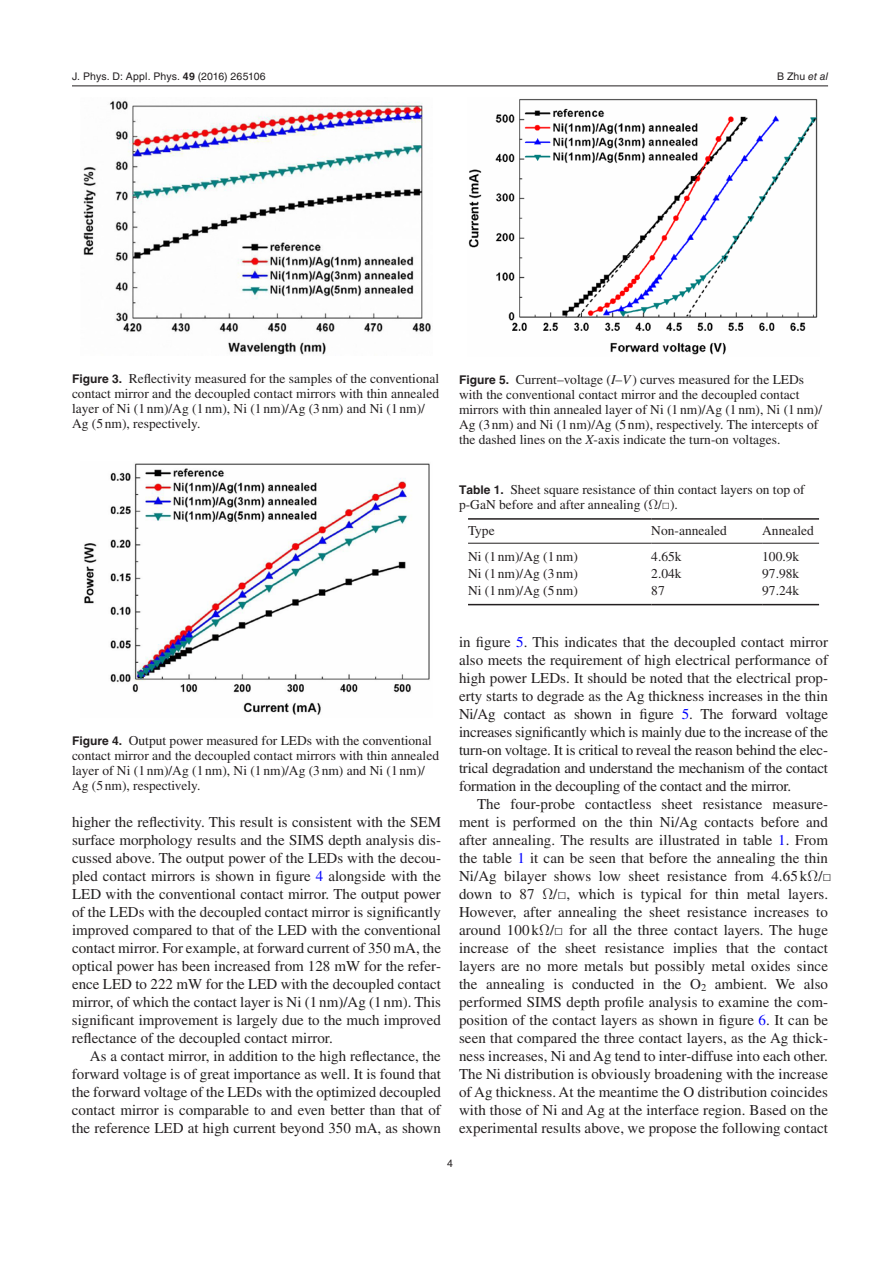
<style>
.page{position:relative;width:893px;height:1263px;background:#fff}
.page>*{position:absolute;margin:0;border:0;box-sizing:border-box;transform-origin:0 0}
.t1{font:15px/18px "Times LT Std";letter-spacing:.005em;color:#231f20;text-align:justify}
.t2{font:13.5px/15px "Times LT Std";color:#231f20}
.t3{font:10.5px "Helvetica LT Std";letter-spacing:.005em;color:#231f20}
.s1{font-family:"Helvetica";font-weight:700}
.s2{font-family:"Helvetica"}
.s3{font-style:italic}
.s4{font-family:"Helvetica LT Std";font-weight:700;font-size:12px}
.s5{color:#00f}
.s6{font-family:"STIX General"}
.s7{font-family:"Times New Roman"}
</style>
<div class="page">
<hr style="left:72px;top:86px;width:756px;height:1px;background:#231f20">
<img style="left:83px;top:100px;width:348px;height:255px">
<img style="left:84px;top:463px;width:346px;height:252px">
<hr style="left:468px;top:518px;width:183px;height:2px;background:#231f20">
<hr style="left:651px;top:518px;width:111px;height:2px;background:#231f20">
<hr style="left:762px;top:518px;width:57px;height:2px;background:#231f20">
<hr style="left:468px;top:543px;width:183px;height:1px;background:#231f20">
<hr style="left:651px;top:543px;width:111px;height:1px;background:#231f20">
<hr style="left:762px;top:543px;width:57px;height:1px;background:#231f20">
<hr style="left:468px;top:604px;width:183px;height:1px;background:#231f20">
<hr style="left:651px;top:604px;width:111px;height:1px;background:#231f20">
<hr style="left:762px;top:604px;width:57px;height:1px;background:#231f20">
<img style="left:468px;top:99px;width:350px;height:256px">
<p class="t3" style="left:72px;top:70px;width:195px">J. Phys. D: Appl. Phys. <span class="s1">49</span> (<span class="s2">2016</span>) 265106</p>
<p class="t3" style="left:777px;top:70px;width:52px">B Zhu <span class="s3">et al</span></p>
<p class="t2" style="left:72px;top:371px;width:369px"><span class="s4">Figure 3.</span> Reflectivity measured for the samples of the conventional contact mirror and the decoupled contact mirrors with thin annealed layer of Ni (1 nm)/Ag (1 nm), Ni (1nm)/Ag (3nm) and Ni (1nm)/ Ag (5 nm), respectively.</p>
<p class="t2" style="left:72px;top:733px;width:369px"><span class="s4">Figure 4.</span> Output power measured for LEDs with the conventional contact mirror and the decoupled contact mirrors with thin annealed layer of Ni (1 nm)/Ag (1 nm), Ni (1nm)/Ag (3nm) and Ni (1nm)/ Ag (5 nm), respectively.</p>
<p class="t1" style="left:72px;top:813px;width:371px">higher the reflectivity. This result is consistent with the SEM surface morphology results and the SIMS depth analysis dis&shy;cussed above. The output power of the LEDs with the decou&shy;pled contact mirrors is shown in figure <span class="s5">4</span> alongside with the LED with the conventional contact mirror. The output power of the LEDs with the decoupled contact mirror is significantly improved compared to that of the LED with the conventional contact mirror. For example, at forward current of 350 mA, the optical power has been increased from 128 mW for the refer&shy;ence LED to 222 mW for the LED with the decoupled contact mirror, of which the contact layer is Ni (1 nm)/Ag (1nm). This significant improvement is largely due to the much improved reflectance of the decoupled contact mirror.</p>
<p class="t1" style="left:72px;top:1047px;width:371px;text-indent:18px">As a contact mirror, in addition to the high reflectance, the forward voltage is of great importance as well. It is found that the forward voltage of the LEDs with the optimized decoupled contact mirror is comparable to and even better than that of the reference LED at high current beyond 350 mA, as shown</p>
<p class="t2" style="left:459px;top:372px;width:365px"><span class="s4">Figure 5.</span> Current<span class="s6">–</span>voltage (<span class="s3">I</span><span class="s6">–</span><span class="s3">V</span>) curves measured for the LEDs with the conventional contact mirror and the decoupled contact mirrors with thin annealed layer of Ni (1nm)/Ag (1nm), Ni (1nm)/ Ag (3 nm) and Ni (1 nm)/Ag (5nm), respectively. The intercepts of the dashed lines on the <span class="s3">X</span>-axis indicate the turn-on voltages.</p>
<p class="t2" style="left:459px;top:482px;width:347px"><span class="s4">Table 1.</span> Sheet square resistance of thin contact layers on top of p-GaN before and after annealing ( /<span class="s7">□</span>).</p>
<p class="t2" style="left:468px;top:522px;width:28px">Type</p>
<p class="t2" style="left:651px;top:522px;width:77px">Non-annealed</p>
<p class="t2" style="left:762px;top:522px;width:53px">Annealed</p>
<p class="t2" style="left:468px;top:549px;width:111px">Ni (1 nm)/Ag (1 nm)</p>
<p class="t2" style="left:651px;top:549px;width:32px">4.65k</p>
<p class="t2" style="left:762px;top:549px;width:39px">100.9k</p>
<p class="t2" style="left:468px;top:566px;width:111px">Ni (1 nm)/Ag (3 nm)</p>
<p class="t2" style="left:651px;top:566px;width:32px">2.04k</p>
<p class="t2" style="left:762px;top:566px;width:39px">97.98k</p>
<p class="t2" style="left:468px;top:583px;width:111px">Ni (1 nm)/Ag (5 nm)</p>
<p class="t2" style="left:651px;top:583px;width:15px">87</p>
<p class="t2" style="left:762px;top:583px;width:39px">97.24k</p>
<p class="t1" style="left:459px;top:633px;width:371px">in figure <span class="s5">5</span>. This indicates that the decoupled contact mirror also meets the requirement of high electrical performance of high power LEDs. It should be noted that the electrical prop&shy;erty starts to degrade as the Ag thickness increases in the thin Ni/Ag contact as shown in figure <span class="s5">5</span>. The forward voltage increases significantly which is mainly due to the increase of the turn-on voltage. It is critical to reveal the reason behind the elec&shy;trical degradation and understand the mechanism of the contact formation in the decoupling of the contact and the mirror.</p>
<p class="t1" style="left:459px;top:795px;width:374px;text-align:left;text-indent:18px">The four-probe contactless sheet resistance measure&shy;ment is performed on the thin Ni/Ag contacts before and after annealing. The results are illustrated in table <span class="s5">1</span>. From the table <span class="s5">1</span> it can be seen that before the annealing the thin Ni/Ag bilayer shows low sheet resistance from 4.65 k /<span class="s7">□ </span>down to 87 /<span class="s7">□</span>, which is typical for thin metal layers.<br>However, after annealing the sheet resistance increases to around 100 k /<span class="s7">□</span> for all the three contact layers. The huge increase of the sheet resistance implies that the contact layers are no more metals but possibly metal oxides since the annealing is conducted in the O<sub>2</sub> ambient. We also performed SIMS depth profile analysis to examine the com&shy;position of the contact layers as shown in figure <span class="s5">6</span>. It can be seen that compared the three contact layers, as the Ag thick&shy;ness increases, Ni and Ag tend to inter-diffuse into each other.<br>The Ni distribution is obviously broadening with the increase of Ag thickness. At the meantime the O distribution coincides with those of Ni and Ag at the interface region. Based on the experimental results above, we propose the following contact</p>
<p class="t3" style="left:447px;top:1157px;width:7px">4</p>
</div>
